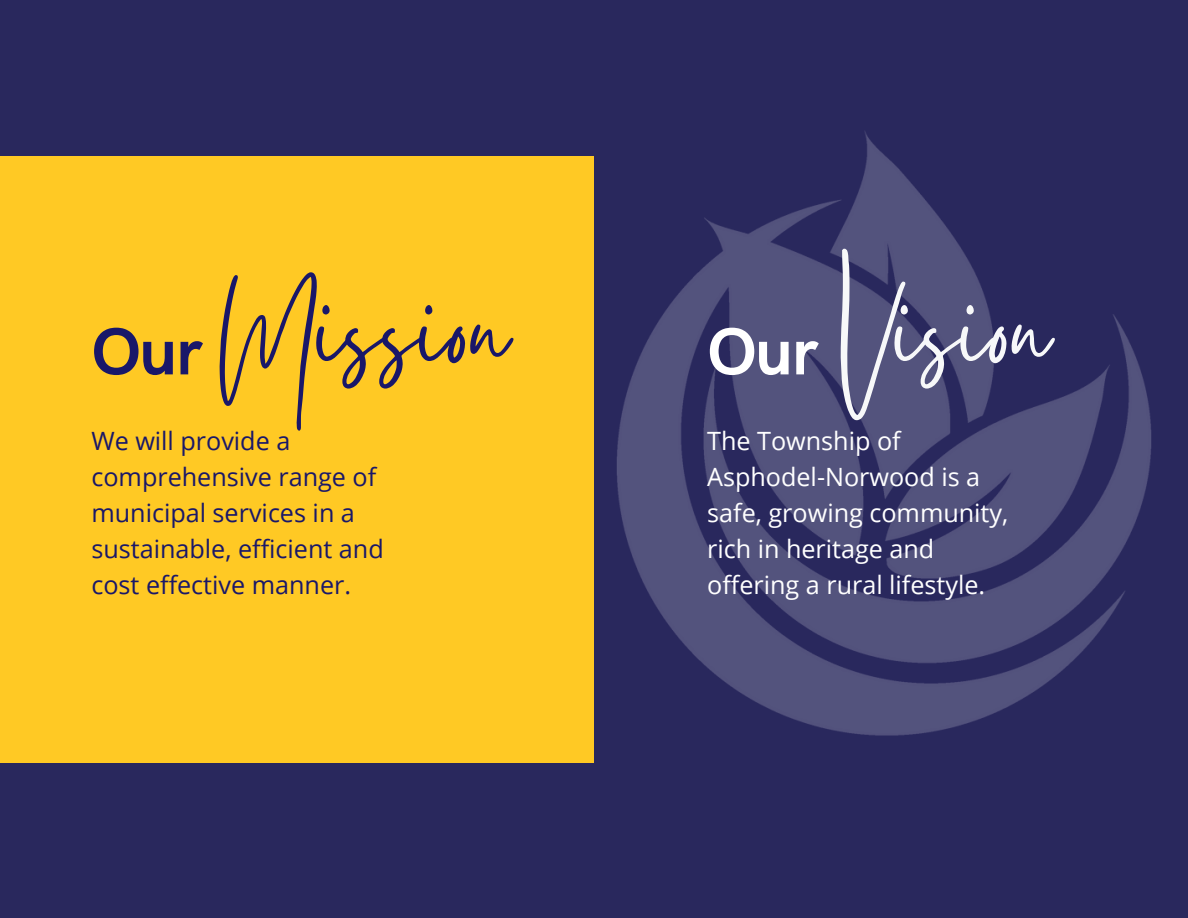
<style>
.page{position:relative;width:1188px;height:918px;background:#29285d}
.page>*{position:absolute;margin:0;border:0;box-sizing:border-box;transform-origin:0 0}
.t1{font:127.5px "Gistesy";color:#191769}
.t2{font:127.5px "Gistesy";color:#f7f8f9}
.t3{font:700 66.75px "HK Grotesk";color:#191769}
.t4{font:700 66.75px "HK Grotesk";color:#fff}
.t5{font:25.2px/36px "Open Sans";color:#191769}
.t6{font:25.2px/36px "Open Sans";color:#fff}
</style>
<div class="page">
<div style="left:0;top:156px;width:594px;height:606px;background:#ffc924"></div>
<img style="left:462px;top:132px;width:689px;height:631px">
<h1 class="t1" style="left:218px;top:242px;width:292px">Mission</h1>
<h1 class="t3" style="left:91px;top:314px;width:112px">Our</h1>
<p class="t5" style="left:91px;top:423px;width:294px">We will provide a comprehensive range of municipal services in a sustainable, efficient and cost effective manner.</p>
<p class="t4" style="left:707px;top:314px;width:112px">Our</p>
<h2 class="t2" style="left:838px;top:242px;width:213px">Vision</h2>
<h2 class="t6" style="left:707px;top:423px;width:303px">The Township of<br>Asphodel-Norwood is a safe, growing community, rich in heritage and offering a rural lifestyle.</h2>
</div>
